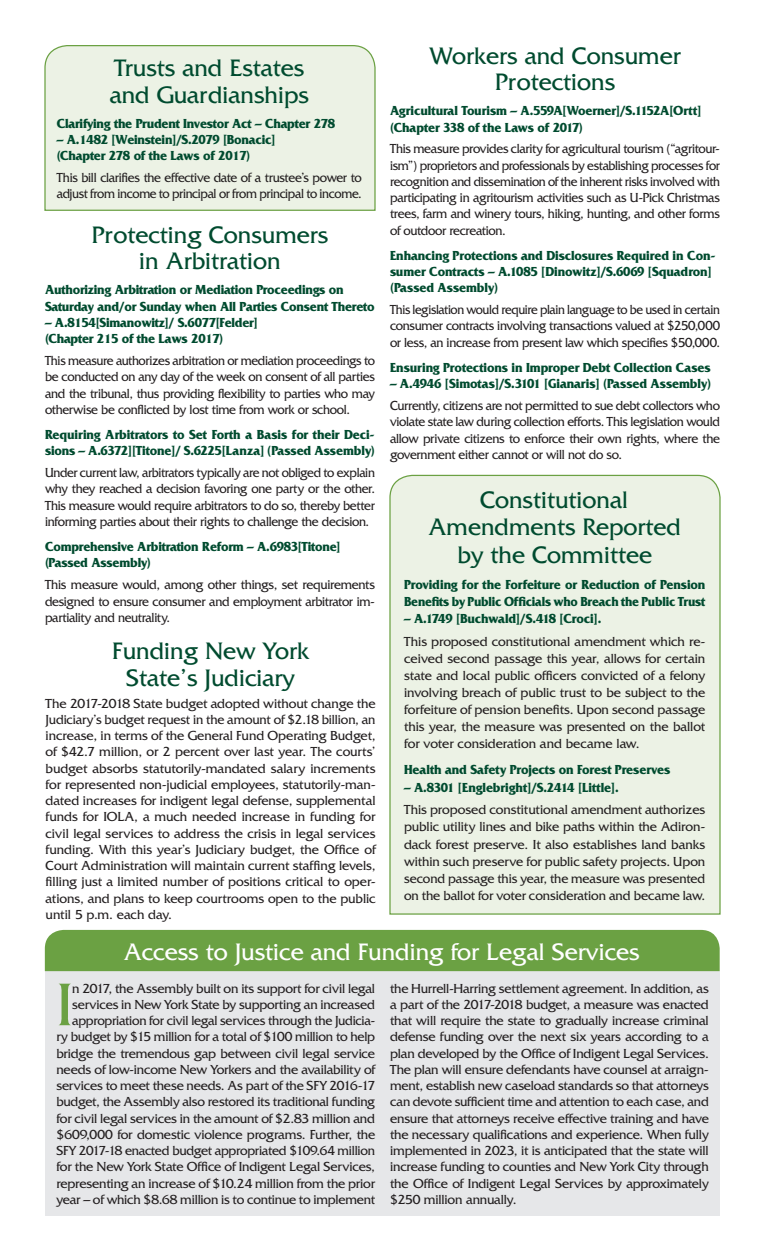
<style>
.page{position:relative;width:765px;height:1260px;background:#fff}
.page>*{position:absolute;margin:0;border:0;box-sizing:border-box;transform-origin:0 0}
.t1{font:63.12px "Friz Quadrata";color:#6ba143}
.t2{font:25px/26.2px "Friz Quadrata";color:#004b2f;text-align:center}
.t3{font:25px "Friz Quadrata";color:#fff}
.t4{font:13.75px/16.2px "Friz Quadrata";letter-spacing:-.02em;color:#231f20;text-align:justify}
.t5{font:700 13.75px/16.2px "Friz Quadrata";letter-spacing:-.02em;color:#004b2f;scale:.95 1}
.t6{font:13.75px/16.2px "Friz Quadrata";letter-spacing:-.02em;color:#231f20;text-align:justify;scale:.95 1}
.t7{font:13.75px/16.2px "Friz Quadrata";letter-spacing:-.02em;color:#231f20;text-align:justify;scale:.94 1}
.t8{font:13.75px/16.2px "Friz Quadrata";letter-spacing:-.02em;color:#231f20;text-align:justify;scale:.93 1}
.t9{font:13.75px/16.2px "Friz Quadrata";letter-spacing:-.02em;color:#231f20;text-align:justify;scale:.96 1}
</style>
<div class="page">
<div style="left:44px;top:45px;width:332px;height:166px;background:#ecf2e5"></div>
<div style="left:389px;top:474px;width:332px;height:441px;background:#ecf2e5"></div>
<div style="left:45px;top:971px;width:675px;height:245px;background:#e6e7e9"></div>
<div style="left:45px;top:930px;width:675px;height:41px;background:#6ba143"></div>
<h2 class="t2" style="left:110px;top:55px;width:201px;text-align:left">Trusts and Estates and Guardianships</h2>
<p class="t5" style="left:57px;top:115px;width:294px">Clarifying the Prudent Investor Act – Chapter 278</p>
<p class="t5" style="left:57px;top:132px;width:231px">– A.1482 [Weinstein]/S.2079 [Bonacic] (Chapter 278 of the Laws of 2017)</p>
<p class="t6" style="left:57px;top:170px;width:323px">This bill clarifies the effective date of a trustee’s power to adjust from income to principal or from principal to income.</p>
<h2 class="t2" style="left:92px;top:222px;width:238px">Protecting Consumers in Arbitration</h2>
<p class="t5" style="left:45px;top:282px;width:349px">Authorizing Arbitration or Mediation Proceedings on<br>Saturday and/or Sunday when All Parties Consent Thereto</p>
<p class="t5" style="left:45px;top:314px;width:225px">– A.8154[Simanowitz]/ S.6077[Felder] (Chapter 215 of the Laws 2017)</p>
<p class="t7" style="left:45px;top:353px;width:353px">This measure authorizes arbitration or mediation proceedings to be conducted on any day of the week on consent of all parties and the tribunal, thus providing flexibility to parties who may otherwise be conflicted by lost time from work or school.</p>
<p class="t5" style="left:45px;top:427px;width:349px">Requiring Arbitrators to Set Forth a Basis for their Deci&shy;sions – A.6372][Titone]/ S.6225[Lanza] (Passed Assembly)</p>
<p class="t7" style="left:45px;top:465px;width:353px">Under current law, arbitrators typically are not obliged to explain why they reached a decision favoring one party or the other.<br>This measure would require arbitrators to do so, thereby better informing parties about their rights to challenge the decision.</p>
<p class="t5" style="left:45px;top:539px;width:313px">Comprehensive Arbitration Reform – A.6983[Titone] (Passed Assembly)</p>
<p class="t9" style="left:45px;top:577px;width:345px">This measure would, among other things, set requirements designed to ensure consumer and employment arbitrator im&shy;partiality and neutrality.</p>
<h2 class="t2" style="left:112px;top:638px;width:198px">Funding New York<br>State’s Judiciary</h2>
<p class="t4" style="left:46px;top:695px;width:332px">The 2017-2018 State budget adopted without change the Judiciary’s budget request in the amount of $2.18 billion, an increase, in terms of the General Fund Operating Budget, of $42.7 million, or 2 percent over last year. The courts’ budget absorbs statutorily-mandated salary increments for represented non-judicial employees, statutorily-man&shy;dated increases for indigent legal defense, supplemental funds for IOLA, a much needed increase in funding for civil legal services to address the crisis in legal services funding. With this year’s Judiciary budget, the Office of Court Administration will maintain current staffing levels, filling just a limited number of positions critical to oper&shy;ations, and plans to keep courtrooms open to the public until 5 p.m. each day.</p>
<h2 class="t2" style="left:429px;top:43px;width:253px">Workers and Consumer<br>Protections</h2>
<p class="t5" style="left:390px;top:103px;width:329px">Agricultural Tourism – A.559A[Woerner]/S.1152A[Ortt] (Chapter 338 of the Laws of 2017)</p>
<p class="t6" style="left:390px;top:141px;width:349px">This measure provides clarity for agricultural tourism (“agritour&shy;ism”) proprietors and professionals by establishing processes for recognition and dissemination of the inherent risks involved with participating in agritourism activities such as U-Pick Christmas trees, farm and winery tours, hiking, hunting, and other forms of outdoor recreation.</p>
<p class="t5" style="left:390px;top:247px;width:344px">Enhancing Protections and Disclosures Required in Con&shy;sumer Contracts – A.1085 [Dinowitz]/S.6069 [Squadron] (Passed Assembly)</p>
<p class="t8" style="left:390px;top:302px;width:356px">This legislation would require plain language to be used in certain consumer contracts involving transactions valued at $250,000 or less, an increase from present law which specifies $50,000.</p>
<p class="t5" style="left:390px;top:360px;width:339px">Ensuring Protections in Improper Debt Collection Cases</p>
<p class="t5" style="left:390px;top:376px;width:340px">– A.4946 [Simotas]/S.3101 [Gianaris] (Passed Assembly)</p>
<p class="t6" style="left:390px;top:398px;width:349px">Currently, citizens are not permitted to sue debt collectors who violate state law during collection efforts. This legislation would allow private citizens to enforce their own rights, where the government either cannot or will not do so.</p>
<h2 class="t2" style="left:429px;top:487px;width:254px;line-height:27.1px">Constitutional<br>Amendments Reported by the Committee</h2>
<p class="t5" style="left:404px;top:576px;width:319px;line-height:17.1px">Providing for the Forfeiture or Reduction of Pension<br>Benefits by Public Officials who Breach the Public Trust</p>
<p class="t5" style="left:404px;top:610px;width:209px">– A.1749 [Buchwald]/S.418 [Croci].</p>
<p class="t4" style="left:404px;top:633px;width:303px;line-height:17.1px">This proposed constitutional amendment which re&shy;ceived second passage this year, allows for certain state and local public officers convicted of a felony involving breach of public trust to be subject to the forfeiture of pension benefits. Upon second passage this year, the measure was presented on the ballot for voter consideration and became law.</p>
<p class="t5" style="left:404px;top:762px;width:282px">Health and Safety Projects on Forest Preserves</p>
<p class="t5" style="left:404px;top:779px;width:228px">– A.8301 [Englebright]/S.2414 [Little].</p>
<p class="t4" style="left:404px;top:801px;width:303px;line-height:17.1px">This proposed constitutional amendment authorizes public utility lines and bike paths within the Adiron&shy;dack forest preserve. It also establishes land banks within such preserve for public safety projects. Upon second passage this year, the measure was presented on the ballot for voter consideration and became law.</p>
<h2 class="t3" style="left:124px;top:938px;width:518px">Access to Justice and Funding for Legal Services</h2>
<p class="t4" style="left:56px;top:980px;width:320px;text-align:right">n 2017, the Assembly built on its support for civil legal services in New York State by supporting an increased appropriation for civil legal services through the Judicia-<br>ry budget by $15 million for a total of $100 million to help bridge the tremendous gap between civil legal service needs of low-income New Yorkers and the availability of services to meet these needs. As part of the SFY 2016-17 budget, the Assembly also restored its traditional funding for civil legal services in the amount of $2.83 million and $609,000 for domestic violence programs. Further, the SFY 2017-18 enacted budget appropriated $109.64 million for the New York State Office of Indigent Legal Services, representing an increase of $10.24 million from the prior year – of which $8.68 million is to continue to implement</p>
<p class="t4" style="left:390px;top:980px;width:320px">the Hurrell-Harring settlement agreement. In addition, as a part of the 2017-2018 budget, a measure was enacted that will require the state to gradually increase criminal defense funding over the next six years according to a plan developed by the Office of Indigent Legal Services.<br>The plan will ensure defendants have counsel at arraign&shy;ment, establish new caseload standards so that attorneys can devote sufficient time and attention to each case, and ensure that attorneys receive effective training and have the necessary qualifications and experience. When fully implemented in 2023, it is anticipated that the state will increase funding to counties and New York City through the Office of Indigent Legal Services by approximately $250 million annually.</p>
<h1 class="t1" style="left:56px;top:969px;width:18px">I</h1>
</div>
